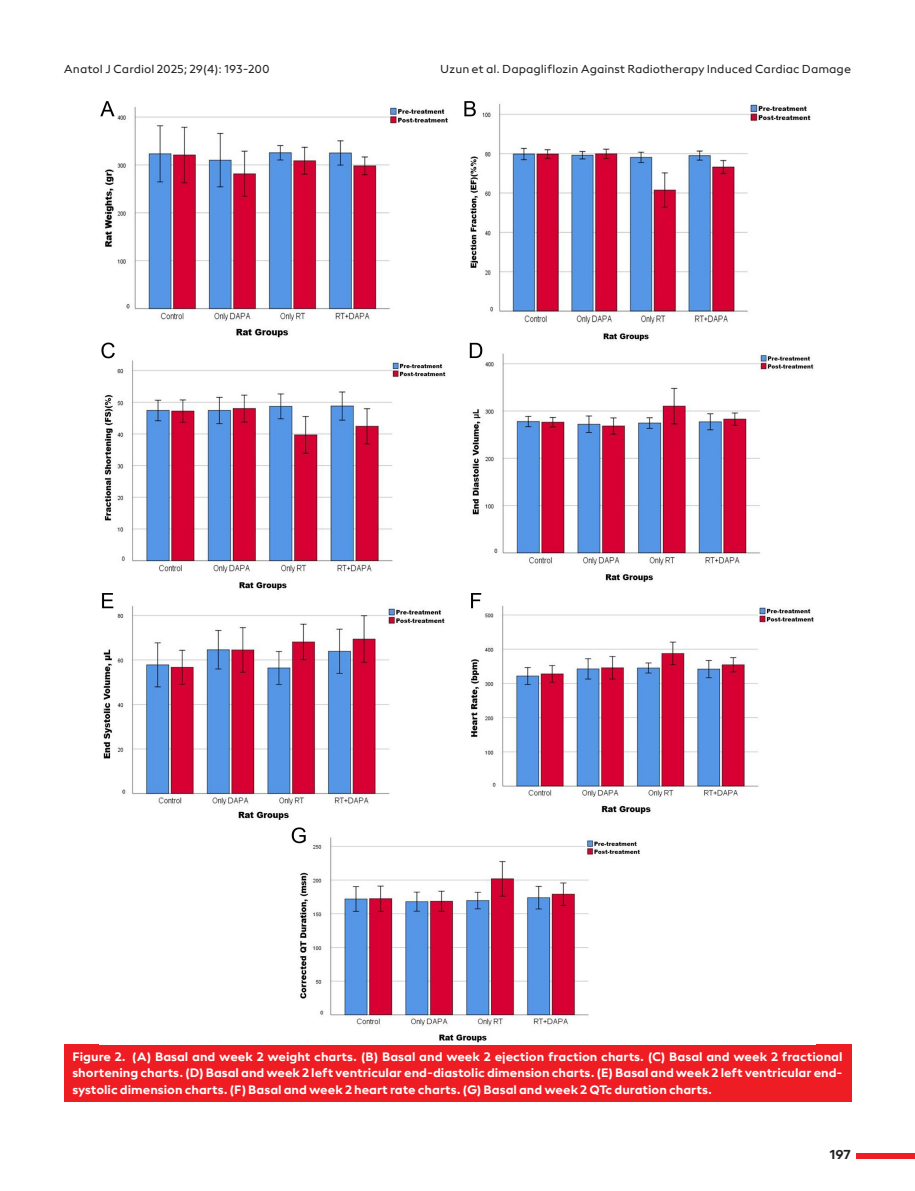
<style>
.page{position:relative;width:915px;height:1191px;background:#fff}
.page>*{position:absolute;margin:0;border:0;box-sizing:border-box;transform-origin:0 0}
.t1{font:13.5px "neue Radial A Bold";color:#231f20}
.t2{font:12.75px/16.5px "neue Radial A Bold";color:#fff;text-align:justify}
.t3{font:12px "neue Radial A Regular";color:#231f20}
</style>
<div class="page">
<div style="left:856px;top:1152px;width:58px;height:6px;background:#ee1d23"></div>
<div style="left:64px;top:1044px;width:786px;height:58px;background:#ee1d23"></div>
<img style="left:100px;top:101px;width:714px;height:942px">
<p class="t3" style="left:64px;top:61px;width:207px">Anatol J Cardiol 2025; 29(4): 193-200</p>
<p class="t3" style="left:440px;top:61px;width:412px">Uzun et al. Dapagliflozin Against Radiotherapy Induced Cardiac Damage</p>
<p class="t2" style="left:72px;top:1048px;width:771px">Figure 2. (A) Basal and week 2 weight charts. (B) Basal and week 2 ejection fraction charts. (C) Basal and week 2 fractional shortening charts. (D) Basal and week 2 left ventricular end-diastolic dimension charts. (E) Basal and week 2 left ventricular end&shy;systolic dimension charts. (F) Basal and week 2 heart rate charts. (G) Basal and week 2 QTc duration charts.</p>
<p class="t1" style="left:829px;top:1146px;width:23px">197</p>
</div>
